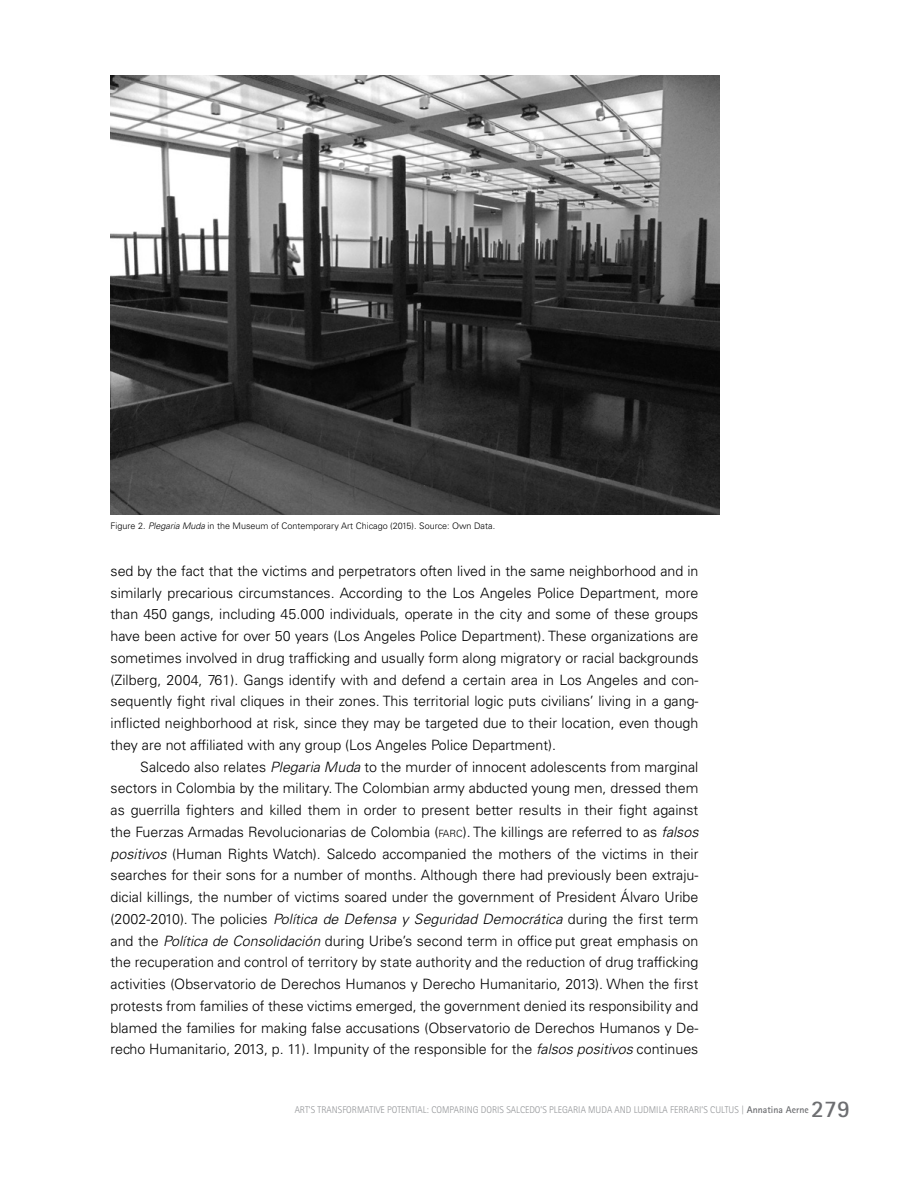
<style>
.page{position:relative;width:918px;height:1188px;background:#fff}
.page>*{position:absolute;margin:0;border:0;box-sizing:border-box;transform-origin:0 0}
.t1{font:700 24px "Rotis Sans Serif Std";color:#6d6e71}
.t2{font:300 14.25px/21.8px "Univers LT Std";color:#000;text-align:justify}
.t3{font:300 9.75px "Rotis Sans Serif Std";color:#939598}
.t4{font:300 9px "Univers LT Std";color:#000}
.s1{font-style:italic}
.s2{font-size:10.05px}
.s3{font-weight:700;color:#6d6e71}
</style>
<div class="page">
<img style="left:111px;top:76px;width:608px;height:438px">
<p class="t4" style="left:111px;top:520px;width:386px">Figure 2. <span class="s1">Plegaria Muda</span> in the Museum of Contemporary Art Chicago (2015). Source: Own Data.</p>
<p class="t2" style="left:111px;top:560px;width:590px">sed by the fact that the victims and perpetrators often lived in the same neighborhood and in similarly precarious circumstances. According to the Los Angeles Police Department, more than 450 gangs, including 45.000 individuals, operate in the city and some of these groups have been active for over 50 years (Los Angeles Police Department). These organizations are sometimes involved in drug trafficking and usually form along migratory or racial backgrounds (Zilberg, 2004, 761). Gangs identify with and defend a certain area in Los Angeles and con&shy;sequently fight rival cliques in their zones. This territorial logic puts civilians’ living in a gang&shy;inflicted neighborhood at risk, since they may be targeted due to their location, even though they are not affiliated with any group (Los Angeles Police Department).</p>
<p class="t2" style="left:111px;top:756px;width:590px;text-indent:30px">Salcedo also relates <span class="s1">Plegaria Muda</span> to the murder of innocent adolescents from marginal sectors in Colombia by the military. The Colombian army abducted young men, dressed them as guerrilla fighters and killed them in order to present better results in their fight against the Fuerzas Armadas Revolucionarias de Colombia (<span class="s2">FARC</span>). The killings are referred to as <span class="s1">falsos positivos</span> (Human Rights Watch). Salcedo accompanied the mothers of the victims in their searches for their sons for a number of months. Although there had previously been extraju&shy;dicial killings, the number of victims soared under the government of President Álvaro Uribe (2002-2010). The policies <span class="s1">Política de Defensa y Seguridad Democrática</span> during the first term and the <span class="s1">Política de Consolidación</span> during Uribe’s second term in office put great emphasis on the recuperation and control of territory by state authority and the reduction of drug trafficking activities (Observatorio de Derechos Humanos y Derecho Humanitario, 2013). When the first protests from families of these victims emerged, the government denied its responsibility and blamed the families for making false accusations (Observatorio de Derechos Humanos y De&shy;recho Humanitario, 2013, p. 11). Impunity of the responsible for the <span class="s1">falsos positivos</span> continues</p>
<p class="t3" style="left:295px;top:1104px;width:516px">ART’S TRANSFORMATIVE POTENTIAL: COMPARING DORIS SALCEDO’S PLEGARIA M UDA AND LUDMILA FERRARI’S CULTUS | <span class="s3">Annatina Aerne</span></p>
<h1 class="t1" style="left:811px;top:1094px;width:40px">279</h1>
</div>
